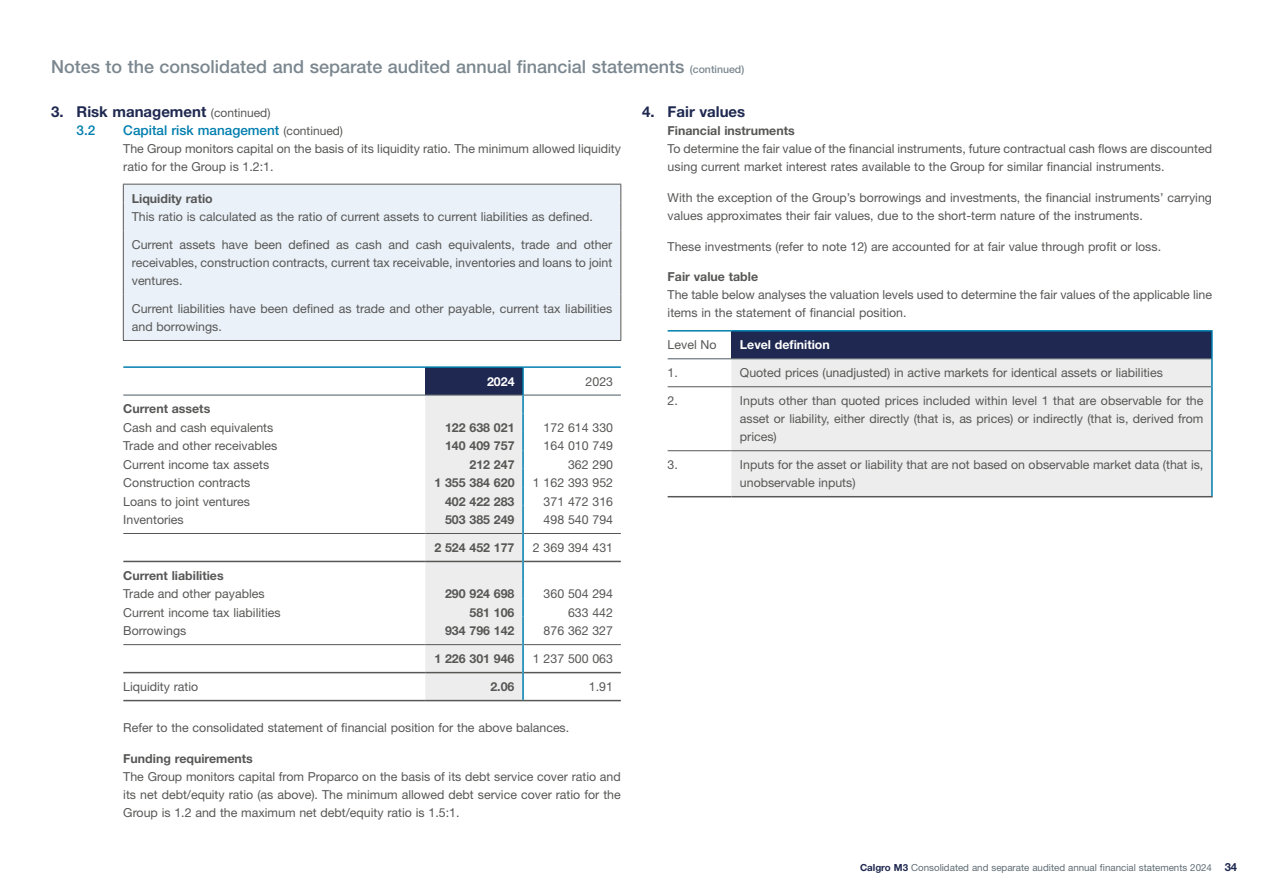
<style>
.page{position:relative;width:1263px;height:893px;background:#fff}
.page>*{position:absolute;margin:0;border:0;box-sizing:border-box;transform-origin:0 0}
.t1{font:500 18px "Helvetica Neue LT Pro";color:#7b878f}
.t2{font:700 15px "Helvetica Neue LT Pro";color:#1f2850}
.t3{font:500 13.5px "Helvetica Neue LT Pro";color:#007eae}
.t4{font:12.3px/18px "Helvetica Neue LT Pro";color:#575756}
.t5{font:700 12.3px "Helvetica Neue LT Pro";color:#575756}
.t6{font:700 12.3px "Helvetica Neue LT Pro";color:#fff}
.t7{font:9.75px "Helvetica Neue LT Pro";color:#5f6c74}
.s1{font-size:10.5px}
.s2{font-weight:400;font-size:12px;color:#575756}
.s3{font-weight:700;color:#1f2850}
.s4{font-weight:700;font-size:11.25px;color:#1f2850}
</style>
<div class="page">
<div style="left:124px;top:185px;width:496px;height:155px;background:#eaf1f8"></div>
<hr style="left:123px;top:184px;width:498px;height:1px;background:#575756">
<svg style="left:123px;top:185px;width:1px;height:46px"></svg>
<svg style="left:620px;top:185px;width:1px;height:46px"></svg>
<hr style="left:123px;top:231px;width:1px;height:63px;background:#575756">
<hr style="left:620px;top:231px;width:1px;height:63px;background:#575756">
<hr style="left:123px;top:294px;width:1px;height:46px;background:#575756">
<hr style="left:620px;top:294px;width:1px;height:46px;background:#575756">
<hr style="left:123px;top:340px;width:498px;height:1px;background:#575756">
<div style="left:425px;top:367px;width:98px;height:28px;background:#1f2850"></div>
<hr style="left:123px;top:672px;width:302px;height:1px;background:#575756">
<hr style="left:524px;top:672px;width:97px;height:1px;background:#575756">
<hr style="left:123px;top:366px;width:302px;height:2px;background:#007eae">
<hr style="left:123px;top:394px;width:302px;height:2px;background:#5f6c74">
<hr style="left:523px;top:366px;width:98px;height:2px;background:#007eae">
<hr style="left:524px;top:394px;width:97px;height:2px;background:#5f6c74">
<hr style="left:425px;top:366px;width:98px;height:2px;background:#007eae">
<hr style="left:425px;top:394px;width:97px;height:2px;background:#5f6c74">
<hr style="left:123px;top:533px;width:302px;height:1px;background:#575756">
<hr style="left:524px;top:533px;width:97px;height:1px;background:#575756">
<hr style="left:123px;top:644px;width:302px;height:1px;background:#575756">
<hr style="left:524px;top:644px;width:97px;height:1px;background:#575756">
<hr style="left:123px;top:561px;width:302px;height:1px;background:#575756">
<hr style="left:524px;top:561px;width:97px;height:1px;background:#575756">
<hr style="left:123px;top:700px;width:302px;height:1px;background:#575756">
<hr style="left:523px;top:700px;width:98px;height:1px;background:#575756">
<hr style="left:522px;top:368px;width:2px;height:27px;background:#007eae">
<div style="left:425px;top:395px;width:99px;height:306px;background:#ededed"></div>
<hr style="left:522px;top:617px;width:2px;height:28px;background:#007eae">
<hr style="left:522px;top:645px;width:2px;height:28px;background:#007eae">
<hr style="left:522px;top:673px;width:2px;height:27px;background:#007eae">
<div style="left:731px;top:331px;width:481px;height:28px;background:#1f2850"></div>
<div style="left:731px;top:359px;width:480px;height:137px;background:#ededed"></div>
<hr style="left:668px;top:386px;width:63px;height:1px;background:#575756">
<hr style="left:731px;top:386px;width:480px;height:1px;background:#575756">
<hr style="left:668px;top:330px;width:63px;height:2px;background:#007eae">
<hr style="left:668px;top:358px;width:63px;height:1px;background:#5f6c74">
<hr style="left:731px;top:330px;width:482px;height:2px;background:#007eae">
<hr style="left:1211px;top:332px;width:2px;height:27px;background:#007eae">
<hr style="left:731px;top:358px;width:480px;height:1px;background:#5f6c74">
<hr style="left:1211px;top:359px;width:2px;height:28px;background:#007eae">
<hr style="left:1211px;top:387px;width:2px;height:64px;background:#007eae">
<hr style="left:1211px;top:451px;width:2px;height:45px;background:#007eae">
<hr style="left:668px;top:450px;width:63px;height:1px;background:#575756">
<hr style="left:731px;top:450px;width:480px;height:1px;background:#575756">
<hr style="left:668px;top:496px;width:63px;height:1px;background:#575756">
<hr style="left:731px;top:496px;width:482px;height:1px;background:#575756">
<h1 class="t1" style="left:51px;top:56px;width:695px">Notes to the consolidated and separate audited annual financial statements <span class="s1">(continued)</span></h1>
<p class="t2" style="left:51px;top:102px;width:221px">3. Risk management <span class="s2">(continued)</span></p>
<p class="t3" style="left:77px;top:122px;width:20px">3.2</p>
<p class="t3" style="left:123px;top:122px;width:221px">Capital risk management <span class="s2">(continued)</span></p>
<p class="t4" style="left:123px;top:139px;width:499px">The Group monitors capital on the basis of its liquidity ratio. The minimum allowed liquidity ratio for the Group is 1.2:1.</p>
<p class="t5" style="left:132px;top:191px;width:82px">Liquidity ratio</p>
<p class="t4" style="left:132px;top:207px;width:463px">This ratio is calculated as the ratio of current assets to current liabilities as defined.</p>
<p class="t4" style="left:132px;top:235px;width:482px;text-align:justify">Current assets have been defined as cash and cash equivalents, trade and other receivables, construction contracts, current tax receivable, inventories and loans to joint ventures.</p>
<p class="t4" style="left:132px;top:299px;width:482px">Current liabilities have been defined as trade and other payable, current tax liabilities and borrowings.</p>
<p class="t2" style="left:642px;top:102px;width:105px">4. Fair values</p>
<p class="t5" style="left:668px;top:123px;width:129px">Financial instruments</p>
<p class="t4" style="left:668px;top:139px;width:546px">To determine the fair value of the financial instruments, future contractual cash flows are discounted using current market interest rates available to the Group for similar financial instruments.</p>
<p class="t4" style="left:668px;top:188px;width:546px">With the exception of the Group’s borrowings and investments, the financial instruments’ carrying values approximates their fair values, due to the short-term nature of the instruments.</p>
<p class="t4" style="left:668px;top:237px;width:495px">These investments (refer to note 12) are accounted for at fair value through profit or loss.</p>
<p class="t5" style="left:668px;top:269px;width:92px">Fair value table</p>
<p class="t4" style="left:668px;top:286px;width:546px">The table below analyses the valuation levels used to determine the fair values of the applicable line items in the statement of financial position.</p>
<p class="t4" style="left:668px;top:336px;width:50px">Level No</p>
<p class="t6" style="left:740px;top:337px;width:91px">Level definition</p>
<p class="t4" style="left:668px;top:363px;width:12px">1.</p>
<p class="t4" style="left:740px;top:363px;width:424px">Quoted prices (unadjusted) in active markets for identical assets or liabilities</p>
<p class="t4" style="left:668px;top:391px;width:12px">2.</p>
<p class="t4" style="left:740px;top:391px;width:465px;text-align:justify">Inputs other than quoted prices included within level 1 that are observable for the asset or liability, either directly (that is, as prices) or indirectly (that is, derived from prices)</p>
<p class="t4" style="left:668px;top:455px;width:12px">3.</p>
<p class="t4" style="left:740px;top:455px;width:465px">Inputs for the asset or liability that are not based on observable market data (that is, unobservable inputs)</p>
<p class="t6" style="left:487px;top:374px;width:29px">2024</p>
<p class="t4" style="left:586px;top:372px;width:29px">2023</p>
<p class="t5" style="left:123px;top:401px;width:88px">Current assets</p>
<p class="t4" style="left:123px;top:418px;width:152px">Cash and cash equivalents</p>
<p class="t5" style="left:445px;top:420px;width:71px">122 638 021</p>
<p class="t4" style="left:544px;top:418px;width:71px">172 614 330</p>
<p class="t4" style="left:123px;top:437px;width:155px">Trade and other receivables</p>
<p class="t5" style="left:445px;top:438px;width:71px">140 409 757</p>
<p class="t4" style="left:544px;top:437px;width:71px">164 010 749</p>
<p class="t4" style="left:123px;top:455px;width:147px">Current income tax assets</p>
<p class="t5" style="left:469px;top:457px;width:47px">212 247</p>
<p class="t4" style="left:568px;top:455px;width:47px">362 290</p>
<p class="t4" style="left:123px;top:473px;width:129px">Construction contracts</p>
<p class="t5" style="left:434px;top:475px;width:82px">1 355 384 620</p>
<p class="t4" style="left:533px;top:473px;width:82px">1 162 393 952</p>
<p class="t4" style="left:123px;top:492px;width:128px">Loans to joint ventures</p>
<p class="t5" style="left:445px;top:493px;width:71px">402 422 283</p>
<p class="t4" style="left:544px;top:492px;width:71px">371 472 316</p>
<p class="t4" style="left:123px;top:510px;width:62px">Inventories</p>
<p class="t5" style="left:445px;top:512px;width:71px">503 385 249</p>
<p class="t4" style="left:544px;top:510px;width:71px">498 540 794</p>
<p class="t5" style="left:434px;top:540px;width:82px">2 524 452 177</p>
<p class="t4" style="left:533px;top:538px;width:82px">2 369 394 431</p>
<p class="t5" style="left:123px;top:568px;width:102px">Current liabilities</p>
<p class="t4" style="left:123px;top:585px;width:143px">Trade and other payables</p>
<p class="t5" style="left:445px;top:586px;width:71px">290 924 698</p>
<p class="t4" style="left:544px;top:585px;width:71px">360 504 294</p>
<p class="t4" style="left:123px;top:603px;width:159px">Current income tax liabilities</p>
<p class="t5" style="left:469px;top:605px;width:47px">581 106</p>
<p class="t4" style="left:568px;top:603px;width:47px">633 442</p>
<p class="t4" style="left:123px;top:621px;width:65px">Borrowings</p>
<p class="t5" style="left:445px;top:623px;width:71px">934 796 142</p>
<p class="t4" style="left:544px;top:621px;width:71px">876 362 327</p>
<p class="t5" style="left:434px;top:651px;width:82px">1 226 301 946</p>
<p class="t4" style="left:533px;top:649px;width:82px">1 237 500 063</p>
<p class="t4" style="left:123px;top:677px;width:77px">Liquidity ratio</p>
<p class="t5" style="left:490px;top:679px;width:26px">2.06</p>
<p class="t4" style="left:589px;top:677px;width:26px">1.91</p>
<p class="t4" style="left:123px;top:718px;width:447px">Refer to the consolidated statement of financial position for the above balances.</p>
<p class="t5" style="left:123px;top:751px;width:131px">Funding requirements</p>
<p class="t4" style="left:123px;top:767px;width:499px;text-align:justify">The Group monitors capital from Proparco on the basis of its debt service cover ratio and its net debt/equity ratio (as above). The minimum allowed debt service cover ratio for the Group is 1.2 and the maximum net debt/equity ratio is 1.5:1.</p>
<p class="t7" style="left:860px;top:861px;width:379px"><span class="s3">Calgro M3</span> Consolidated and separate audited annual financial statements 2024 <span class="s4">34</span></p>
</div>
